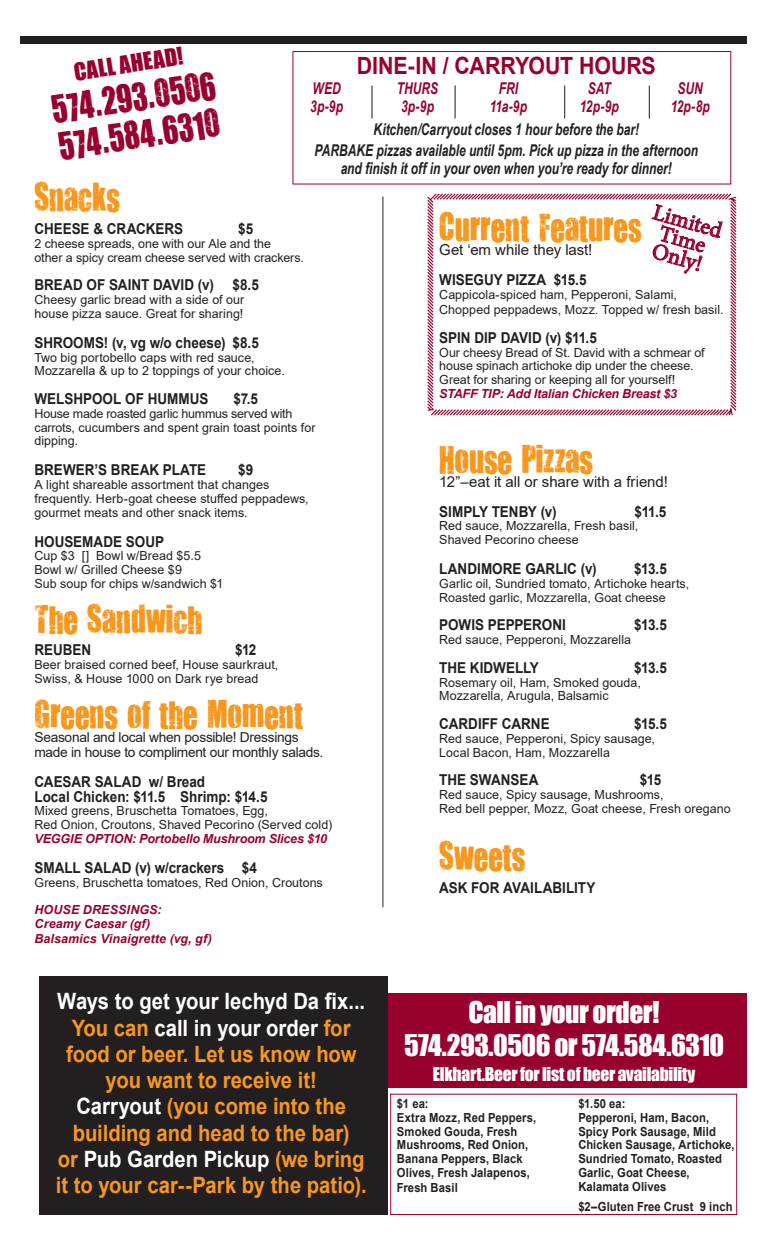
<style>
.page{position:relative;width:765px;height:1260px;background:#fff}
.page>*{position:absolute;margin:0;border:0;box-sizing:border-box;transform-origin:0 0}
.t1{font:32.5px "You Are Loved";letter-spacing:-.005em;color:#f7971d}
.t2{font:32.5px "You Are Loved";color:#98012d}
.t3{font:27.5px "Impact";letter-spacing:-.02em;color:#fff}
.t4{font:700 23.75px "Arial";letter-spacing:-.005em;color:#98012d;scale:.9 1}
.t5{font:700 22.5px/26.2px "Arial";color:#f7971d;scale:.9 1}
.t6{font:700 22.5px "Arial";letter-spacing:-.005em;color:#fff;scale:.9 1}
.t7{font:22.5px/18.8px "Minion Pro";color:#98012d;text-align:center}
.t8{font:22.5px "Impact";color:#98012d}
.t9{font:17.5px "Impact";letter-spacing:-.015em;color:#fff}
.t10{font:italic 700 16.25px/17.5px "Arial Narrow";color:#231f20;text-align:center;scale:.9 1}
.t11{font:italic 700 16.25px "Arial Narrow";letter-spacing:.005em;color:#98012d;scale:.9 1}
.t12{font:700 15px/15px "Arial";color:#231f20;scale:.9 1}
.t13{font:15px "Arial";letter-spacing:-.005em;color:#231f20}
.t14{font:13.75px/15px "Arial";letter-spacing:-.02em;color:#231f20}
.t15{font:12.5px/13.8px "Arial";color:#231f20}
.t16{font:700 12.5px/13.8px "Arial";letter-spacing:.01em;color:#231f20;scale:.9 1}
.t17{font:italic 700 12.5px "Arial";letter-spacing:.005em;color:#98012d}
.t18{font:italic 700 12.5px "Arial";letter-spacing:-.015em;color:#98012d}
.s1{font-weight:700;font-style:italic;color:#98012d}
.s2{color:#fff}
</style>
<div class="page">
<div style="left:377px;top:993px;width:370px;height:95px;background:#98012d"></div>
<div style="left:20px;top:36px;width:726px;height:8px;background:#231f20"></div>
<div style="left:39px;top:976px;width:348px;height:239px;background:#231f20"></div>
<hr style="left:383px;top:197px;width:1px;height:710px;background:#231f20">
<div style="left:292px;top:51px;width:439px;height:133px;border:1px solid #98012d"></div>
<svg style="left:427px;top:193px;width:310px;height:223px"></svg>
<svg style="left:652px;top:204px;width:71px;height:85px"></svg>
<div style="left:390px;top:1094px;width:347px;height:121px;border:1px solid #98012d"></div>
<hr style="left:371px;top:86px;width:2px;height:33px;background:#4d4542">
<hr style="left:455px;top:86px;width:1px;height:33px;background:#4d4542">
<hr style="left:564px;top:86px;width:1px;height:33px;background:#4d4542">
<hr style="left:649px;top:86px;width:1px;height:33px;background:#4d4542">
<p class="t8" style="left:71px;top:55px;width:111px;rotate:-9deg">CALL AHEAD!</p>
<p class="t2" style="left:49px;top:87px;width:167px;rotate:-8deg">574.293.0506</p>
<p class="t2" style="left:56px;top:124px;width:164px;rotate:-8deg">574.584.6310</p>
<p class="t11" style="left:313px;top:76px;width:33px">WED</p>
<p class="t11" style="left:310px;top:94px;width:38px">3p-9p</p>
<p class="t4" style="left:357px;top:49px;width:334px">DINE-IN / CARRYOUT HOURS</p>
<p class="t11" style="left:397px;top:76px;width:47px">THURS</p>
<p class="t11" style="left:401px;top:94px;width:38px">3p-9p</p>
<p class="t11" style="left:499px;top:76px;width:23px">FRI</p>
<p class="t11" style="left:490px;top:94px;width:43px">11a-9p</p>
<p class="t11" style="left:588px;top:76px;width:27px">SAT</p>
<p class="t11" style="left:580px;top:94px;width:45px">12p-9p</p>
<p class="t11" style="left:678px;top:76px;width:30px">SUN</p>
<p class="t11" style="left:671px;top:94px;width:45px">12p-8p</p>
<p class="t10" style="left:373px;top:120px;width:297px">Kitchen/Carryout closes 1 hour before the bar!</p>
<p class="t10" style="left:314px;top:141px;width:428px">PARBAKE pizzas available until 5pm. Pick up pizza in the afternoon and finish it off in your oven when you’re ready for dinner!</p>
<p class="t1" style="left:35px;top:175px;width:87px">Snacks</p>
<p class="t12" style="left:35px;top:222px;width:167px">CHEESE &amp; CRACKERS</p>
<p class="t12" style="left:238px;top:222px;width:18px">$5</p>
<p class="t15" style="left:35px;top:237px;width:271px">2 cheese spreads, one with our Ale and the<br>other a spicy cream cheese served with crackers.</p>
<p class="t12" style="left:35px;top:278px;width:251px">BREAD OF SAINT DAVID (v) $8.5</p>
<p class="t15" style="left:35px;top:293px;width:211px">Cheesy garlic bread with a side of our house pizza sauce. Great for sharing!</p>
<p class="t12" style="left:35px;top:335px;width:251px">SHROOMS! (v, vg w/o cheese) $8.5</p>
<p class="t15" style="left:35px;top:350px;width:252px">Two big portobello caps with red sauce,<br>Mozzarella &amp; up to 2 toppings of your choice.</p>
<p class="t12" style="left:35px;top:392px;width:195px">WELSHPOOL OF HUMMUS</p>
<p class="t12" style="left:233px;top:392px;width:29px">$7.5</p>
<p class="t15" style="left:35px;top:407px;width:283px">House made roasted garlic hummus served with carrots, cucumbers and spent grain toast points for dipping.</p>
<p class="t12" style="left:35px;top:463px;width:192px">BREWER’S BREAK PLATE</p>
<p class="t12" style="left:238px;top:463px;width:18px">$9</p>
<p class="t15" style="left:35px;top:478px;width:276px">A light shareable assortment that changes frequently. Herb-goat cheese stuffed peppadews, gourmet meats and other snack items.</p>
<p class="t12" style="left:35px;top:534px;width:145px">HOUSEMADE SOUP</p>
<p class="t15" style="left:35px;top:549px;width:191px">Cup $3 [] Bowl w/Bread $5.5<br>Bowl w/ Grilled Cheese $9<br>Sub soup for chips w/sandwich $1</p>
<p class="t1" style="left:35px;top:597px;width:169px">The Sandwich</p>
<p class="t12" style="left:35px;top:643px;width:65px">REUBEN</p>
<p class="t12" style="left:235px;top:643px;width:25px">$12</p>
<p class="t15" style="left:35px;top:658px;width:245px">Beer braised corned beef, House saurkraut,<br>Swiss, &amp; House 1000 on Dark rye bread</p>
<p class="t1" style="left:35px;top:692px;width:270px">Greens of the Moment</p>
<p class="t14" style="left:35px;top:729px;width:290px">Seasonal and local when possible! Dressings made in house to compliment our monthly salads.</p>
<p class="t12" style="left:35px;top:774px;width:260px">CAESAR SALAD w/ Bread<br>Local Chicken: $11.5 Shrimp: $14.5</p>
<p class="t15" style="left:35px;top:804px;width:299px">Mixed greens, Bruschetta Tomatoes, Egg,<br>Red Onion, Croutons, Shaved Pecorino (Served cold)<br><span class="s1">VEGGIE OPTION: Portobello Mushroom Slices $10</span></p>
<p class="t12" style="left:35px;top:860px;width:249px">SMALL SALAD (v) w/crackers $4</p>
<p class="t15" style="left:35px;top:875px;width:290px">Greens, Bruschetta tomatoes, Red Onion, Croutons</p>
<p class="t17" style="left:35px;top:901px;width:129px">HOUSE DRESSINGS:</p>
<p class="t17" style="left:35px;top:915px;width:117px">Creamy Caesar (gf)</p>
<p class="t17" style="left:35px;top:930px;width:179px">Balsamics Vinaigrette (vg, gf)</p>
<p class="t6" style="left:57px;top:986px;width:344px">Ways to get your Iechyd Da fix...</p>
<p class="t5" style="left:66px;top:1015px;width:324px;text-align:center">You can <span class="s2">call in your order</span> for food or beer. Let us know how you want to receive it!</p>
<p class="t5" style="left:73px;top:1094px;width:309px"><span class="s2">Carryout</span> (you come into the building and head to the bar)</p>
<p class="t5" style="left:56px;top:1146px;width:347px">or <span class="s2">Pub Garden Pickup</span> (we bring it to your car--Park by the patio).</p>
<p class="t7" style="left:656px;top:203px;width:72px;rotate:16deg">Limited<br>Time</p>
<p class="t1" style="left:439px;top:205px;width:204px">Current Features</p>
<p class="t13" style="left:439px;top:240px;width:155px">Get ‘em while they last!</p>
<p class="t12" style="left:439px;top:273px;width:165px">WISEGUY PIZZA $15.5</p>
<p class="t15" style="left:439px;top:287px;width:286px;line-height:15px">Cappicola-spiced ham, Pepperoni, Salami,<br>Chopped peppadews, Mozz. Topped w/ fresh basil.</p>
<p class="t12" style="left:439px;top:330px;width:177px">SPIN DIP DAVID (v) $11.5</p>
<p class="t15" style="left:439px;top:345px;width:267px">Our cheesy Bread of St. David with a schmear of house spinach artichoke dip under the cheese.<br>Great for sharing or keeping all for yourself!</p>
<p class="t18" style="left:439px;top:385px;width:239px">STAFF TIP: Add Italian Chicken Breast $3</p>
<p class="t7" style="left:655px;top:241px;width:53px;rotate:16deg">Only!</p>
<p class="t1" style="left:439px;top:437px;width:155px">House Pizzas</p>
<p class="t13" style="left:439px;top:471px;width:230px">12”–eat it all or share with a friend!</p>
<p class="t12" style="left:439px;top:504px;width:132px">SIMPLY TENBY (v)</p>
<p class="t12" style="left:635px;top:504px;width:37px">$11.5</p>
<p class="t15" style="left:439px;top:519px;width:201px">Red sauce, Mozzarella, Fresh basil,<br>Shaved Pecorino cheese</p>
<p class="t12" style="left:439px;top:562px;width:176px">LANDIMORE GARLIC (v)</p>
<p class="t12" style="left:634px;top:562px;width:38px">$13.5</p>
<p class="t15" style="left:439px;top:577px;width:252px">Garlic oil, Sundried tomato, Artichoke hearts,<br>Roasted garlic, Mozzarella, Goat cheese</p>
<p class="t12" style="left:439px;top:618px;width:142px">POWIS PEPPERONI</p>
<p class="t12" style="left:634px;top:618px;width:38px">$13.5</p>
<p class="t15" style="left:439px;top:633px;width:193px">Red sauce, Pepperoni, Mozzarella</p>
<p class="t12" style="left:439px;top:660px;width:112px">THE KIDWELLY</p>
<p class="t12" style="left:634px;top:660px;width:38px">$13.5</p>
<p class="t15" style="left:439px;top:675px;width:203px">Rosemary oil, Ham, Smoked gouda,<br>Mozzarella, Arugula, Balsamic</p>
<p class="t12" style="left:439px;top:717px;width:124px">CARDIFF CARNE</p>
<p class="t12" style="left:634px;top:717px;width:38px">$15.5</p>
<p class="t15" style="left:439px;top:732px;width:217px">Red sauce, Pepperoni, Spicy sausage,<br>Local Bacon, Ham, Mozzarella</p>
<p class="t12" style="left:439px;top:773px;width:112px">THE SWANSEA</p>
<p class="t12" style="left:640px;top:773px;width:25px">$15</p>
<p class="t15" style="left:439px;top:788px;width:293px">Red sauce, Spicy sausage, Mushrooms,<br>Red bell pepper, Mozz, Goat cheese, Fresh oregano</p>
<p class="t1" style="left:439px;top:834px;width:88px">Sweets</p>
<p class="t12" style="left:439px;top:880px;width:175px">ASK FOR AVAILABILITY</p>
<p class="t3" style="left:469px;top:991px;width:193px">Call in your order!</p>
<p class="t3" style="left:404px;top:1024px;width:322px">574.293.0506 or 574.584.6310</p>
<p class="t9" style="left:433px;top:1061px;width:264px">Elkhart.Beer for list of beer availability</p>
<p class="t16" style="left:397px;top:1097px;width:37px">$1 ea:</p>
<p class="t16" style="left:397px;top:1111px;width:156px">Extra Mozz, Red Peppers,<br>Smoked Gouda, Fresh<br>Mushrooms, Red Onion,<br>Banana Peppers, Black<br>Olives, Fresh Jalapenos,</p>
<p class="t16" style="left:397px;top:1181px;width:69px">Fresh Basil</p>
<p class="t16" style="left:578px;top:1097px;width:54px">$1.50 ea:</p>
<p class="t16" style="left:578px;top:1111px;width:175px">Pepperoni, Ham, Bacon,<br>Spicy Pork Sausage, Mild<br>Chicken Sausage, Artichoke,<br>Sundried Tomato, Roasted<br>Garlic, Goat Cheese,<br>Kalamata Olives</p>
<p class="t16" style="left:578px;top:1200px;width:173px">$2–Gluten Free Crust 9 inch</p>
</div>
